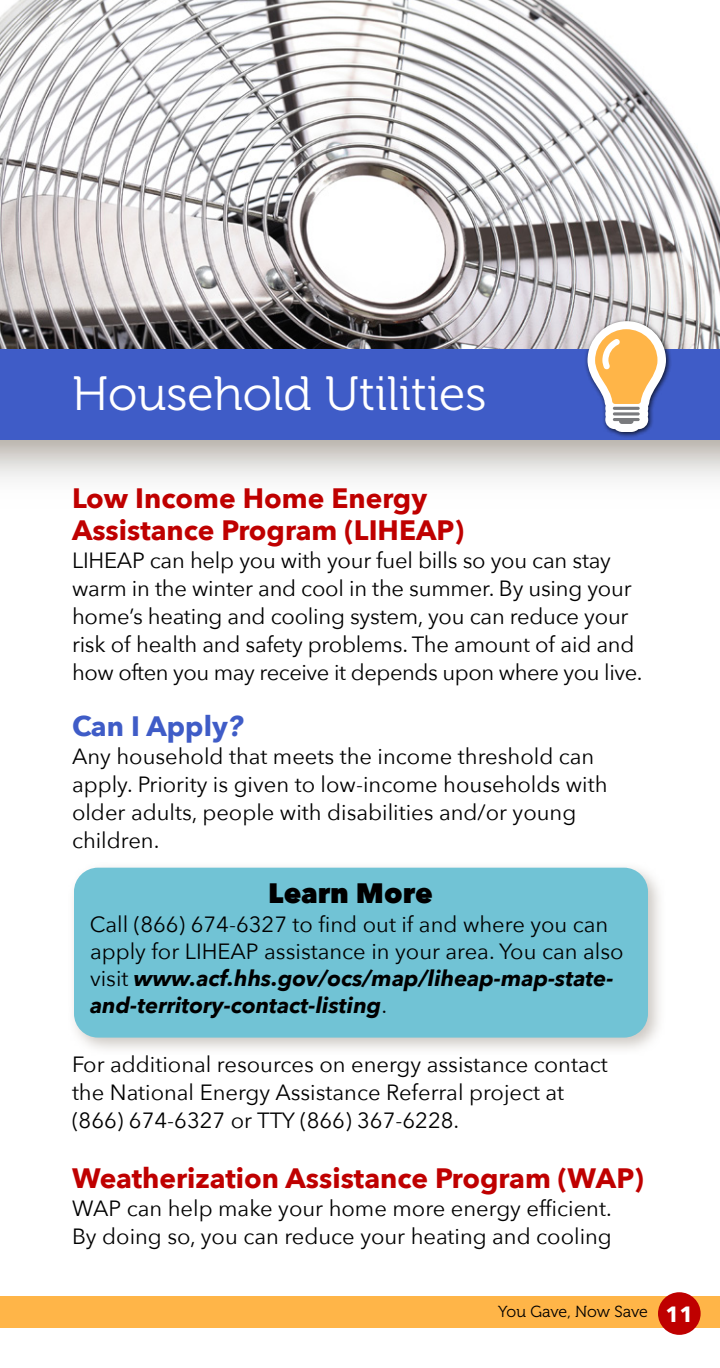
<style>
.page{position:relative;width:720px;height:1368px;background:#fff}
.page>*{position:absolute;margin:0;border:0;box-sizing:border-box;transform-origin:0 0}
.Heading_1{font:48px "Museo 300";color:#fff}
.subhead1{font:700 28px/32px "Avenir Next";color:#bf0000}
.apply{font:700 28px "Avenir Next";color:#3f5cc7}
.Text{font:800 28px "Avenir Next";color:#000}
.Text-2{font:22px/28px "Avenir Next";color:#000}
.t1{font:16px "Museo 300";letter-spacing:-.01em;color:#000}
.s1{font-style:italic}
.s2{font-weight:700;font-style:italic}
.s3{font-family:"Avenir Next";font-weight:700;font-size:22px;color:#fff}
</style>
<div class="page">
<div style="left:0;top:1296px;width:720px;height:32px;background:#ffb548"></div>
<div style="left:658px;top:1292px;width:43px;height:43px;background:#bf0000;border-radius:50%"></div>
<div style="left:0;top:439px;width:720px;height:69px;background:linear-gradient(to bottom,#c5c1bb,#fff)"></div>
<div style="left:67px;top:861px;width:600px;height:195px;background:#bdb7b0;opacity:.75"></div>
<div style="left:74px;top:868px;width:574px;height:170px;background:#71c3d5;border-radius:24px"></div>
<img style="left:0;top:0;width:720px;height:349px">
<div style="left:0;top:349px;width:720px;height:91px;background:#3f5cc7"></div>
<div style="left:584px;top:318px;width:88px;height:120px;background:#000;opacity:.75"></div>
<svg style="left:588px;top:321px;width:78px;height:111px"></svg>
<p class="Heading_1" style="left:72px;top:368px;width:416px">Household Utilities</p>
<p class="subhead1" style="left:72px;top:482px;width:393px">Low Income Home Energy<br>Assistance Program (LIHEAP)</p>
<p class="Text-2" style="left:72px;top:546px;width:572px">LIHEAP can help you with your fuel bills so you can stay warm in the winter and cool in the summer. By using your home’s heating and cooling system, you can reduce your risk of health and safety problems. The amount of aid and how often you may receive it depends upon where you live.</p>
<p class="apply" style="left:72px;top:702px;width:173px">Can I Apply<span class="s1">?</span></p>
<p class="Text-2" style="left:72px;top:742px;width:537px">Any household that meets the income threshold can apply. Priority is given to low-income households with older adults, people with disabilities and/or young children.</p>
<p class="Text" style="left:268px;top:876px;width:166px">Learn More</p>
<p class="Text-2" style="left:90px;top:910px;width:535px;line-height:27.2px">Call (866) 674-6327 to find out if and where you can apply for LIHEAP assistance in your area. You can also visit <span class="s2">www.acf.hhs.gov/ocs/map/liheap-map-state&shy;and-territory-contact-listing</span>.</p>
<p class="Text-2" style="left:72px;top:1050px;width:537px">For additional resources on energy assistance contact the National Energy Assistance Referral project at (866) 674-6327 or TTY (866) 367-6228.</p>
<p class="subhead1" style="left:72px;top:1162px;width:573px">Weatherization Assistance Program (WAP)</p>
<p class="Text-2" style="left:72px;top:1194px;width:541px">WAP can help make your home more energy efficient.<br>By doing so, you can reduce your heating and cooling</p>
<p class="t1" style="left:498px;top:1303px;width:197px">You Gave, Now Save <span class="s3">11</span></p>
</div>
